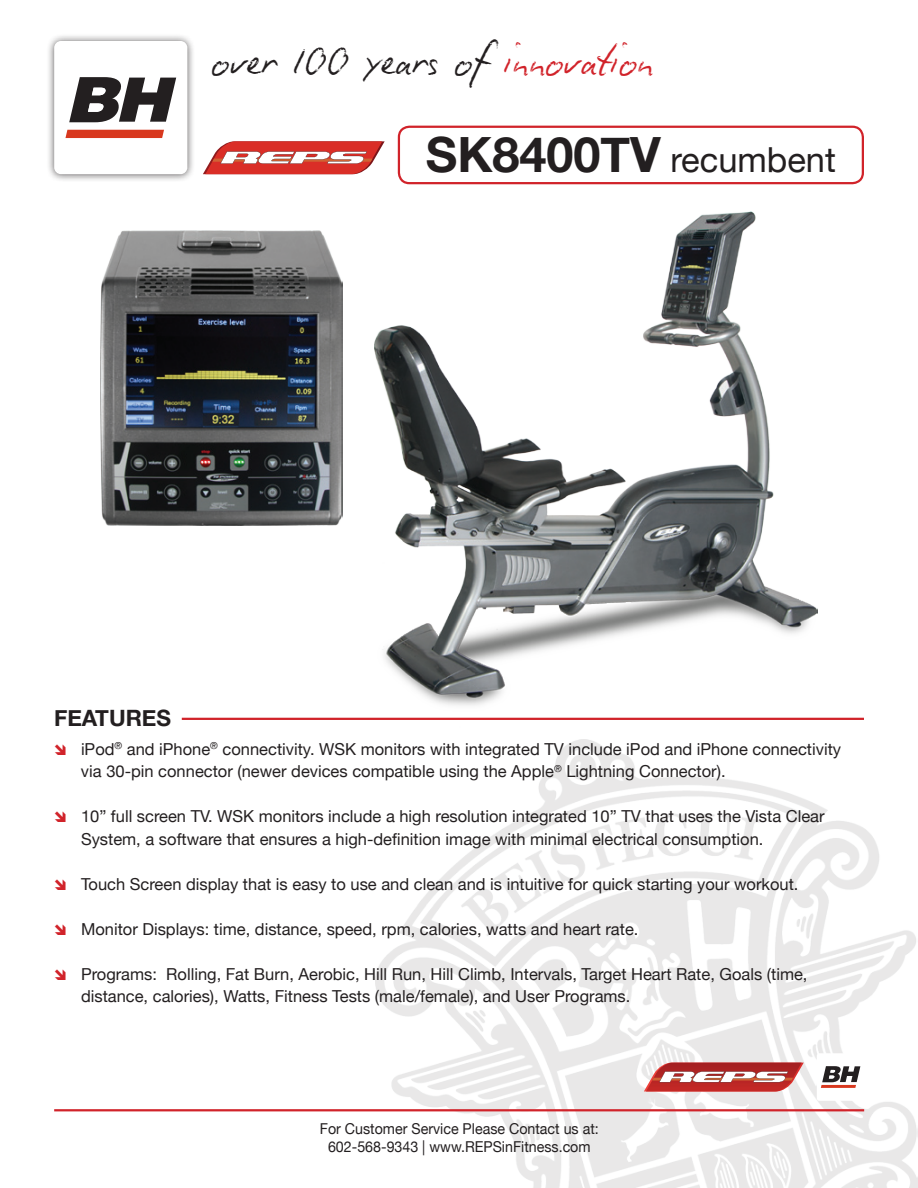
<style>
.page{position:relative;width:918px;height:1188px;background:#fff}
.page>*{position:absolute;margin:0;border:0;box-sizing:border-box;transform-origin:0 0}
.t1{font:43.65px "Biro Scriptreduced";color:#231f20}
.t2{font:34.5px "Helvetica Neue";color:#231f20}
.t3{font:700 22.5px "Helvetica Neue";color:#231f20}
.t4{font:16.5px/22.5px "Helvetica Neue";color:#231f20}
.t5{font:15px/18px "Helvetica Neue";color:#231f20;text-align:center;scale:.95 1}
.s1{color:#d1232a}
.s2{font-weight:700;font-size:48.6px}
</style>
<div class="page">
<img style="left:375px;top:748px;width:543px;height:440px">
<div style="left:46px;top:33px;width:150px;height:149px;background:#231f20;opacity:.75"></div>
<div style="left:54px;top:41px;width:133px;height:133px;background:#fff;border-radius:7px"></div>
<svg style="left:65px;top:130px;width:99px;height:8px"></svg>
<svg style="left:69px;top:77px;width:107px;height:45px"></svg>
<hr style="left:182px;top:718px;width:682px;height:2px;background:#d1232a">
<div style="left:398px;top:126px;width:466px;height:58px;border:2px solid #d1232a;border-radius:11px"></div>
<hr style="left:54px;top:1109px;width:810px;height:2px;background:#d1232a">
<svg style="left:203px;top:141px;width:182px;height:33px"></svg>
<div style="left:817px;top:1053px;width:47px;height:48px;background:#fff;border-radius:2px"></div>
<svg style="left:821px;top:1066px;width:39px;height:22px"></svg>
<svg style="left:644px;top:1063px;width:160px;height:28px"></svg>
<img style="left:375px;top:212px;width:442px;height:536px">
<img style="left:101px;top:231px;width:241px;height:294px">
<h1 class="t1" style="left:212px;top:34px;width:444px">over IOO years of <span class="s1">innovation</span></h1>
<h3 class="t3" style="left:54px;top:698px;width:119px">FEATURES</h3>
<h2 class="t2" style="left:426px;top:130px;width:412px"><span class="s2">SK8400TV</span> recumbent</h2>
<p class="t4" style="left:81px;top:737px;width:762px">iPod<sup>®</sup> and iPhone<sup>®</sup> connectivity. WSK monitors with integrated TV include iPod and iPhone connectivity via 30-pin connector (newer devices compatible using the Apple<sup>®</sup> Lightning Connector).</p>
<p class="t4" style="left:81px;top:804px;width:745px">10” full screen TV. WSK monitors include a high resolution integrated 10” TV that uses the Vista Clear<br>System, a software that ensures a high-definition image with minimal electrical consumption.</p>
<p class="t4" style="left:81px;top:872px;width:719px">Touch Screen display that is easy to use and clean and is intuitive for quick starting your workout.</p>
<p class="t4" style="left:81px;top:917px;width:559px">Monitor Displays: time, distance, speed, rpm, calories, watts and heart rate.</p>
<p class="t4" style="left:81px;top:962px;width:728px">Programs: Rolling, Fat Burn, Aerobic, Hill Run, Hill Climb, Intervals, Target Heart Rate, Goals (time, distance, calories), Watts, Fitness Tests (male/female), and User Programs.</p>
<p class="t5" style="left:320px;top:1119px;width:295px">For Customer Service Please Contact us at:<br>602-568-9343 | www.REPSinFitness.com</p>
</div>
